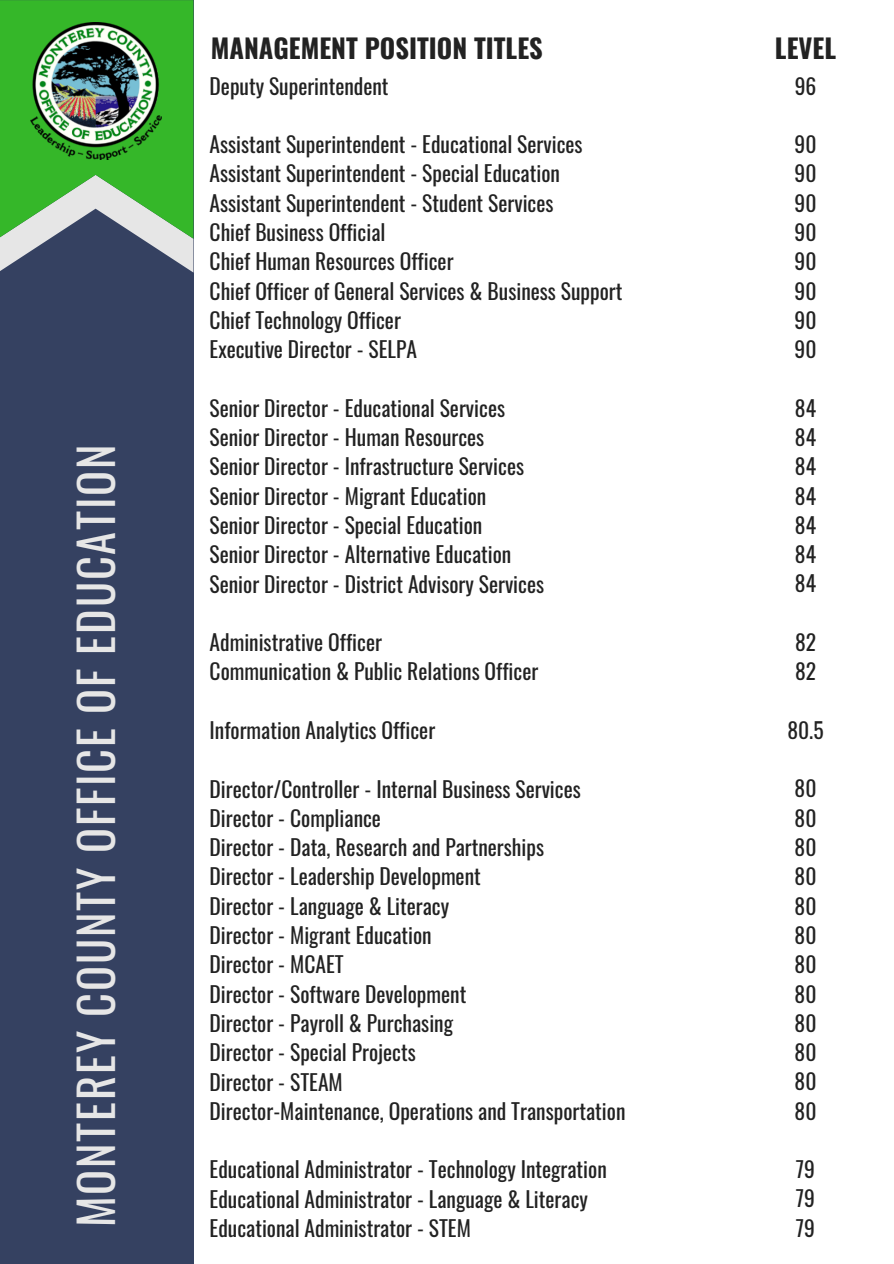
<style>
.page{position:relative;width:894px;height:1264px;background:#fff}
.page>*{position:absolute;margin:0;border:0;box-sizing:border-box;transform-origin:0 0}
.t1{font:46.35px "Oswald";letter-spacing:.04em;color:#e6e6e6}
.t2{font:700 26.55px "Oswald";color:#222}
.t3{font:21.45px/29.2px "Oswald";color:#222}
</style>
<div class="page">
<div style="left:0;top:0;width:194px;height:1263px;background:#354161"></div>
<svg style="left:0;top:239px;width:193px;height:33px"></svg>
<svg style="left:0;top:0;width:193px;height:239px;background:#53b84c"></svg>
<img style="left:30px;top:22px;width:132px;height:138px">
<p class="t1" style="left:60px;top:1227px;width:784px;rotate:-90deg">MONTEREY COUNTY OFFICE OF EDUCATION</p>
<h1 class="t2" style="left:211px;top:28px;width:333px">MANAGEMENT POSITION TITLES</h1>
<p class="t3" style="left:209px;top:70px;width:180px">Deputy Superintendent</p>
<p class="t3" style="left:209px;top:129px;width:414px">Assistant Superintendent - Educational Services Assistant Superintendent - Special Education Assistant Superintendent - Student Services<br>Chief Business Official<br>Chief Human Resources Officer<br>Chief Officer of General Services &amp; Business Support Chief Technology Officer<br>Executive Director - SELPA</p>
<p class="t3" style="left:209px;top:392px;width:336px">Senior Director - Educational Services Senior Director - Human Resources<br>Senior Director - Infrastructure Services Senior Director - Migrant Education<br>Senior Director - Special Education<br>Senior Director - Alternative Education Senior Director - District Advisory Services</p>
<p class="t3" style="left:209px;top:626px;width:330px">Administrative Officer<br>Communication &amp; Public Relations Officer</p>
<p class="t3" style="left:209px;top:714px;width:227px">Information Analytics Officer</p>
<p class="t3" style="left:209px;top:773px;width:417px">Director/Controller - Internal Business Services Director - Compliance<br>Director - Data, Research and Partnerships<br>Director - Leadership Development<br>Director - Language &amp; Literacy<br>Director - Migrant Education<br>Director - MCAET<br>Director - Software Development<br>Director - Payroll &amp; Purchasing<br>Director - Special Projects<br>Director - STEAM<br>Director-Maintenance, Operations and Transportation</p>
<p class="t3" style="left:209px;top:1154px;width:398px">Educational Administrator - Technology Integration<br>Educational Administrator - Language &amp; Literacy<br>Educational Administrator - STEM</p>
<h2 class="t2" style="left:774px;top:28px;width:63px">LEVEL</h2>
<p class="t3" style="left:794px;top:70px;width:23px">96</p>
<p class="t3" style="left:794px;top:129px;width:23px;text-align:justify">90<br>90<br>90<br>90<br>90<br>90<br>90<br>90</p>
<p class="t3" style="left:794px;top:392px;width:23px;text-align:justify">84<br>84<br>84<br>84<br>84<br>84<br>84</p>
<p class="t3" style="left:794px;top:626px;width:23px">82</p>
<p class="t3" style="left:794px;top:656px;width:23px">82</p>
<p class="t3" style="left:787px;top:714px;width:38px">80.5</p>
<p class="t3" style="left:794px;top:773px;width:23px;text-align:justify">80<br>80<br>80<br>80<br>80<br>80<br>80<br>80<br>80<br>80<br>80<br>80</p>
<p class="t3" style="left:795px;top:1153px;width:21px">79</p>
<p class="t3" style="left:795px;top:1183px;width:21px">79</p>
<p class="t3" style="left:795px;top:1212px;width:21px">79</p>
</div>
